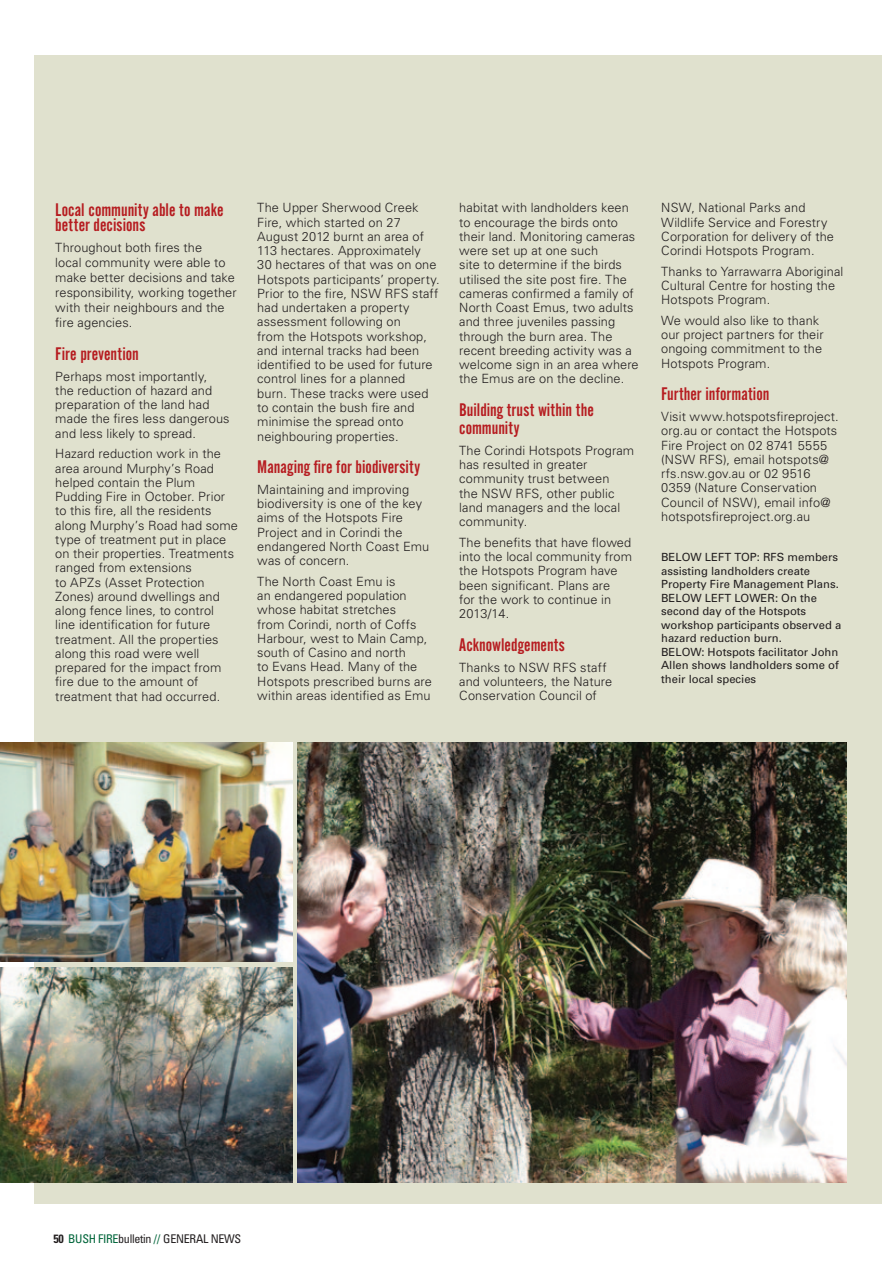
<style>
.page{position:relative;width:882px;height:1263px;background:#fff}
.page>*{position:absolute;margin:0;border:0;box-sizing:border-box;transform-origin:0 0}
.t1{font:18px/15px "Alternate Gothic No 2 BT";letter-spacing:.005em;color:#b61c20}
.t2{font:300 12.75px/14.2px "Univers";letter-spacing:.01em;color:#231f20}
.t3{font:condensed 12px "Univers";letter-spacing:-.025em;color:#231f20}
.t4{font:11.25px/13.5px "Univers";color:#231f20}
.s1{font-weight:700}
.s2{color:#00653a}
</style>
<div class="page">
<div style="left:34px;top:55px;width:847px;height:1149px;background:#e0e1ce"></div>
<img style="left:0;top:967px;width:292px;height:216px">
<img style="left:0;top:742px;width:292px;height:220px">
<img style="left:298px;top:742px;width:548px;height:440px">
<h1 class="t1" style="left:55px;top:202px;width:170px">Local community able to make better decisions</h1>
<p class="t2" style="left:55px;top:240px;width:183px;line-height:15px">Throughout both fires the<br>local community were able to make better decisions and take responsibility, working together with their neighbours and the fire agencies.</p>
<h1 class="t1" style="left:55px;top:346px;width:85px">Fire prevention</h1>
<p class="t2" style="left:55px;top:369px;width:176px">Perhaps most importantly,<br>the reduction of hazard and preparation of the land had made the fires less dangerous and less likely to spread.</p>
<p class="t2" style="left:55px;top:446px;width:184px">Hazard reduction work in the area around Murphy’s Road helped contain the Plum<br>Pudding Fire in October. Prior to this fire, all the residents along Murphy’s Road had some type of treatment put in place on their properties. Treatments ranged from extensions<br>to APZs (Asset Protection<br>Zones) around dwellings and along fence lines, to control<br>line identification for future treatment. All the properties along this road were well prepared for the impact from fire due to the amount of treatment that had occurred.</p>
<p class="t2" style="left:257px;top:200px;width:184px">The Upper Sherwood Creek<br>Fire, which started on 27<br>August 2012 burnt an area of<br>113 hectares. Approximately<br>30 hectares of that was on one<br>Hotspots participants’ property.<br>Prior to the fire, NSW RFS staff had undertaken a property assessment following on<br>from the Hotspots workshop, and internal tracks had been identified to be used for future control lines for a planned<br>burn. These tracks were used to contain the bush fire and minimise the spread onto neighbouring properties.</p>
<h1 class="t1" style="left:257px;top:460px;width:164px">Managing fire for biodiversity</h1>
<p class="t2" style="left:257px;top:482px;width:173px">Maintaining and improving biodiversity is one of the key aims of the Hotspots Fire<br>Project and in Corindi the endangered North Coast Emu was of concern.</p>
<p class="t2" style="left:257px;top:574px;width:176px">The North Coast Emu is<br>an endangered population whose habitat stretches<br>from Corindi, north of Coffs<br>Harbour, west to Main Camp, south of Casino and north<br>to Evans Head. Many of the<br>Hotspots prescribed burns are within areas identified as Emu</p>
<p class="t2" style="left:459px;top:200px;width:181px">habitat with landholders keen to encourage the birds onto their land. Monitoring cameras were set up at one such<br>site to determine if the birds utilised the site post fire. The cameras confirmed a family of<br>North Coast Emus, two adults and three juveniles passing through the burn area. The recent breeding activity was a welcome sign in an area where the Emus are on the decline.</p>
<h1 class="t1" style="left:459px;top:401px;width:136px;line-height:18px">Building trust within the community</h1>
<p class="t2" style="left:459px;top:443px;width:176px">The Corindi Hotspots Program has resulted in greater community trust between<br>the NSW RFS, other public land managers and the local community.</p>
<p class="t2" style="left:459px;top:535px;width:174px">The benefits that have flowed into the local community from the Hotspots Program have been significant. Plans are<br>for the work to continue in<br>2013/14.</p>
<h1 class="t1" style="left:459px;top:637px;width:107px">Acknowledgements</h1>
<p class="t2" style="left:459px;top:659px;width:154px">Thanks to NSW RFS staff and volunteers, the Nature<br>Conservation Council of</p>
<p class="t2" style="left:661px;top:200px;width:174px">NSW, National Parks and<br>Wildlife Service and Forestry<br>Corporation for delivery of the<br>Corindi Hotspots Program.</p>
<p class="t2" style="left:661px;top:264px;width:184px">Thanks to Yarrawarra Aboriginal<br>Cultural Centre for hosting the<br>Hotspots Program.</p>
<p class="t2" style="left:661px;top:313px;width:164px">We would also like to thank our project partners for their ongoing commitment to the<br>Hotspots Program.</p>
<h1 class="t1" style="left:661px;top:387px;width:110px">Further information</h1>
<p class="t2" style="left:661px;top:409px;width:179px">Visit www.hotspotsfireproject. org.au or contact the Hotspots<br>Fire Project on 02 8741 5555 (NSW RFS), email hotspots@ rfs.nsw.gov.au or 02 9516<br>0359 (Nature Conservation<br>Council of NSW), email info@ hotspotsfireproject.org.au</p>
<p class="t4" style="left:661px;top:550px;width:182px">BELOW LEFT TOP: RFS members assisting landholders create<br>Property Fire Management Plans.<br>BELOW LEFT LOWER: On the second day of the Hotspots workshop participants observed a hazard reduction burn.<br>BELOW: Hotspots facilitator John<br>Allen shows landholders some of their local species</p>
<p class="t3" style="left:53px;top:1231px;width:189px"><span class="s1">50</span> <span class="s2">BUSH FIRE</span>bulletin <span class="s2">//</span> GENERAL NEWS</p>
</div>
